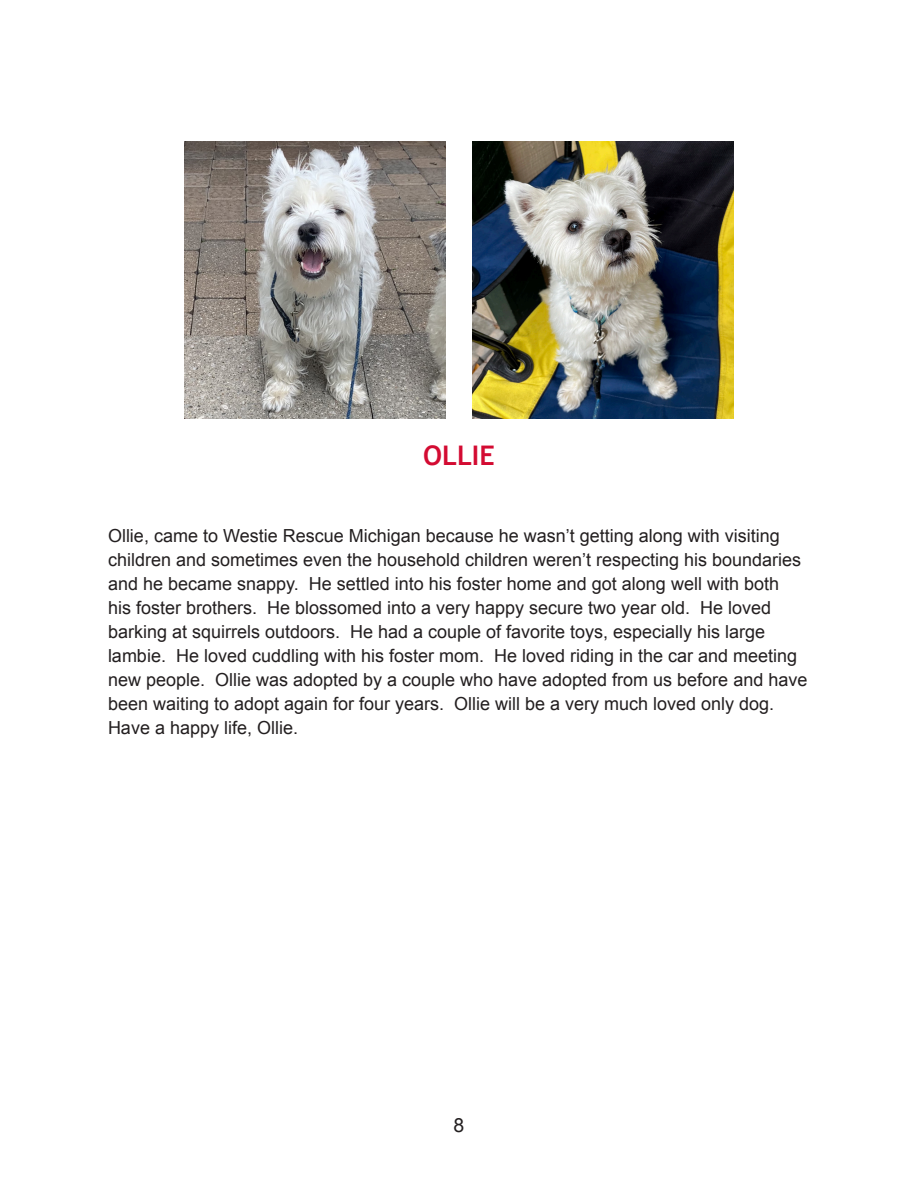
<style>
.page{position:relative;width:918px;height:1188px;background:#fff}
.page>*{position:absolute;margin:0;border:0;box-sizing:border-box;transform-origin:0 0}
.t1{font:700 27px "Trebuchet MS";color:#d30b32}
.t2{font:19.5px "Arial";color:#231f20}
.t3{font:18px/24px "Arial";color:#231f20}
</style>
<div class="page">
<img style="left:184px;top:141px;width:262px;height:277px">
<img style="left:472px;top:141px;width:262px;height:277px">
<p class="t1" style="left:423px;top:438px;width:73px">OLLIE</p>
<p class="t3" style="left:108px;top:524px;width:695px">Ollie, came to Westie Rescue Michigan because he wasn’t getting along with visiting children and sometimes even the household children weren’t respecting his boundaries and he became snappy. He settled into his foster home and got along well with both</p>
<p class="t3" style="left:108px;top:596px;width:701px">his foster brothers. He blossomed into a very happy secure two year old. He loved barking at squirrels outdoors. He had a couple of favorite toys, especially his large lambie. He loved cuddling with his foster mom. He loved riding in the car and meeting new people. Ollie was adopted by a couple who have adopted from us before and have been waiting to adopt again for four years. Ollie will be a very much loved only dog.<br>Have a happy life, Ollie.</p>
<p class="t2" style="left:454px;top:1112px;width:12px">8</p>
</div>
